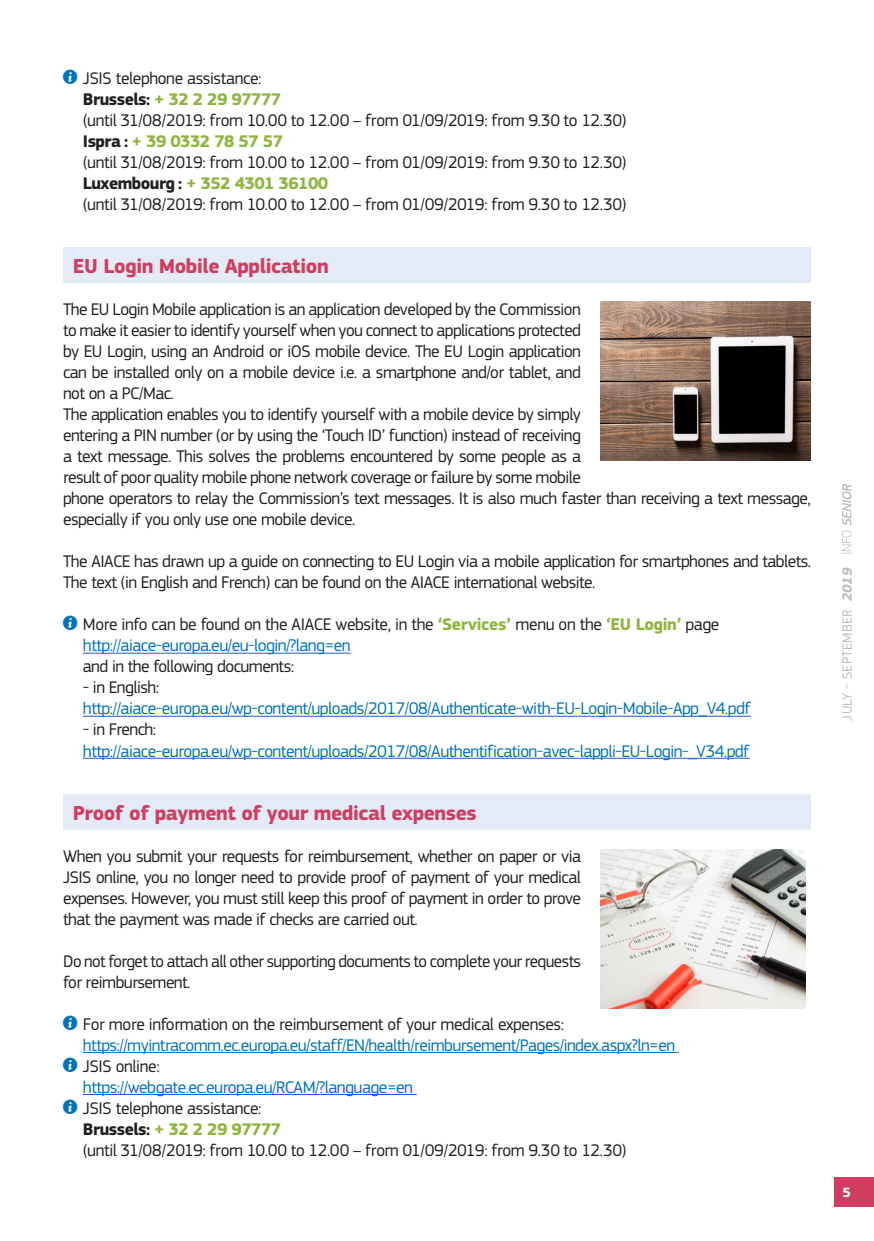
<style>
.page{position:relative;width:874px;height:1241px;background:#fff}
.page>*{position:absolute;margin:0;border:0;box-sizing:border-box;transform-origin:0 0}
.IS-M-TITRE_RED__NO_U{font:700 21px "EC Square Sans Pro";letter-spacing:-.02em;color:#d13d61}
.IS-M-Body{font:17.5px/21px "EC Square Sans Pro";letter-spacing:-.03em;color:#231f20}
.IS-M-Body_INDENT{font:17.5px "EC Square Sans Pro";letter-spacing:-.03em;color:#0073bc}
.IS-M-Body_INDENT-2{font:17.5px "EC Square Sans Pro";letter-spacing:-.025em;color:#231f20}
.IS-M-INFO{font:17.5px "EC Square Sans Pro";letter-spacing:-.02em;color:#231f20}
.IS-M-Body_INDENT-3{font:700 17.5px "EC Square Sans Pro";letter-spacing:-.03em;color:#8eb63e}
.t1{font:14px "EC Square Sans Pro";letter-spacing:.02em;color:#bcbdc0}
.t2{font:700 14px "EC Square Sans Pro";color:#fff}
.s1{font-family:"s Tmedia";color:#0073bc}
.s2{color:#231f20}
.s3{font-weight:700;color:#8eb63e}
.s4{font-weight:700;font-style:italic}
</style>
<div class="page">
<div style="left:833px;top:1176px;width:40px;height:30px;background:#d13d61"></div>
<svg style="left:842px;top:483px;width:9px;height:70px"></svg>
<div style="left:63px;top:247px;width:747px;height:36px;background:#e4ebf6"></div>
<hr style="left:83px;top:652px;width:267px;height:1px;background:#1d5cd6">
<hr style="left:83px;top:715px;width:667px;height:1px;background:#1d5cd6">
<hr style="left:83px;top:757px;width:666px;height:1px;background:#1d5cd6">
<div style="left:63px;top:793px;width:747px;height:36px;background:#e4ebf6"></div>
<hr style="left:83px;top:1051px;width:595px;height:1px;background:#0073bc">
<hr style="left:83px;top:1093px;width:333px;height:1px;background:#1d5cd6">
<img style="left:600px;top:301px;width:210px;height:160px">
<img style="left:600px;top:849px;width:205px;height:159px">
<p class="IS-M-INFO" style="left:63px;top:68px;width:200px"><span class="s1">i</span> JSIS telephone assistance:</p>
<p class="IS-M-Body_INDENT-3" style="left:83px;top:89px;width:200px"><span class="s2">Brussels:</span> + 32 2 29 97777</p>
<p class="IS-M-Body_INDENT-2" style="left:83px;top:110px;width:544px">(until 31/08/2019: from 10.00 to 12.00 – from 01/09/2019: from 9.30 to 12.30)</p>
<p class="IS-M-Body_INDENT-3" style="left:83px;top:131px;width:201px"><span class="s2">Ispra :</span> + 39 0332 78 57 57</p>
<p class="IS-M-Body_INDENT-2" style="left:83px;top:152px;width:544px">(until 31/08/2019: from 10.00 to 12.00 – from 01/09/2019: from 9.30 to 12.30)</p>
<p class="IS-M-Body_INDENT-3" style="left:83px;top:173px;width:247px"><span class="s2">Luxembourg :</span> + 352 4301 36100</p>
<p class="IS-M-Body_INDENT-2" style="left:83px;top:194px;width:544px">(until 31/08/2019: from 10.00 to 12.00 – from 01/09/2019: from 9.30 to 12.30)</p>
<p class="IS-M-TITRE_RED__NO_U" style="left:73px;top:254px;width:257px">EU Login Mobile Application</p>
<p class="IS-M-Body" style="left:63px;top:299px;width:519px;text-align:justify">The EU Login Mobile application is an application developed by the Commission to make it easier to identify yourself when you connect to applications protected by EU Login, using an Android or iOS mobile device. The EU Login application can be installed only on a mobile device i.e. a smartphone and/or tablet, and not on a PC/Mac.</p>
<p class="IS-M-Body" style="left:63px;top:404px;width:749px">The application enables you to identify yourself with a mobile device by simply<br>entering a PIN number (or by using the ‘Touch ID’ function) instead of receiving<br>a text message. This solves the problems encountered by some people as a<br>result of poor quality mobile phone network coverage or failure by some mobile<br>phone operators to relay the Commission’s text messages. It is also much faster than receiving a text message, especially if you only use one mobile device.</p>
<p class="IS-M-Body" style="left:63px;top:551px;width:749px">The AIACE has drawn up a guide on connecting to EU Login via a mobile application for smartphones and tablets.<br>The text (in English and French) can be found on the AIACE international website.</p>
<p class="IS-M-INFO" style="left:63px;top:614px;width:657px"><span class="s1">i</span> More info can be found on the AIACE website, in the <span class="s3">‘Services’</span> menu on the <span class="s3">‘EU Login’</span> page</p>
<p class="IS-M-Body_INDENT" style="left:83px;top:635px;width:269px">http://aiace-europa.eu/eu-login/?lang=en</p>
<p class="IS-M-Body_INDENT-2" style="left:83px;top:656px;width:212px">and in the following documents:</p>
<p class="IS-M-Body_INDENT-2" style="left:83px;top:677px;width:78px">- in English:</p>
<p class="IS-M-Body_INDENT" style="left:83px;top:698px;width:669px">http://aiace-europa.eu/wp-content/uploads/2017/08/Authenticate-with-EU-Login-Mobile-App_V4.pdf</p>
<p class="IS-M-Body_INDENT-2" style="left:83px;top:719px;width:75px">- in French:</p>
<p class="IS-M-Body_INDENT" style="left:83px;top:740px;width:668px">http://aiace-europa.eu/wp-content/uploads/2017/08/Authentification-avec-lappli-EU-Login-_V34.pdf</p>
<p class="IS-M-TITRE_RED__NO_U" style="left:73px;top:800px;width:405px">Proof of payment of your medical expenses</p>
<p class="IS-M-Body" style="left:63px;top:845px;width:519px;text-align:justify">When you submit your requests for reimbursement, whether on paper or via JSIS online, you no longer need to provide proof of payment of your medical expenses. However, you must still keep this proof of payment in order to prove that the payment was made if checks are carried out.</p>
<p class="IS-M-Body" style="left:63px;top:950px;width:519px">Do not forget to attach all other supporting documents to complete your requests for reimbursement.</p>
<p class="IS-M-INFO" style="left:63px;top:1013px;width:502px"><span class="s1">i</span> For more information on the reimbursement of your medical expenses:</p>
<p class="IS-M-Body_INDENT" style="left:83px;top:1034px;width:593px">https://myintracomm.ec.europa.eu/staff/EN/health/reimbursement/Pages/index.aspx?ln=en</p>
<p class="IS-M-INFO" style="left:63px;top:1055px;width:98px"><span class="s1">i</span> JSIS online:</p>
<p class="IS-M-Body_INDENT" style="left:83px;top:1076px;width:331px">https://webgate.ec.europa.eu/RCAM/?language=en</p>
<p class="IS-M-INFO" style="left:63px;top:1097px;width:200px"><span class="s1">i</span> JSIS telephone assistance:</p>
<p class="IS-M-Body_INDENT-3" style="left:83px;top:1118px;width:200px"><span class="s2">Brussels:</span> + 32 2 29 97777</p>
<p class="IS-M-Body_INDENT-2" style="left:83px;top:1139px;width:544px">(until 31/08/2019: from 10.00 to 12.00 – from 01/09/2019: from 9.30 to 12.30)</p>
<p class="t1" style="left:838px;top:720px;width:154px;rotate:-90deg">JULY - SEPTEMBER <span class="s4">2019</span></p>
<p class="t2" style="left:842px;top:1183px;width:10px">5</p>
</div>
